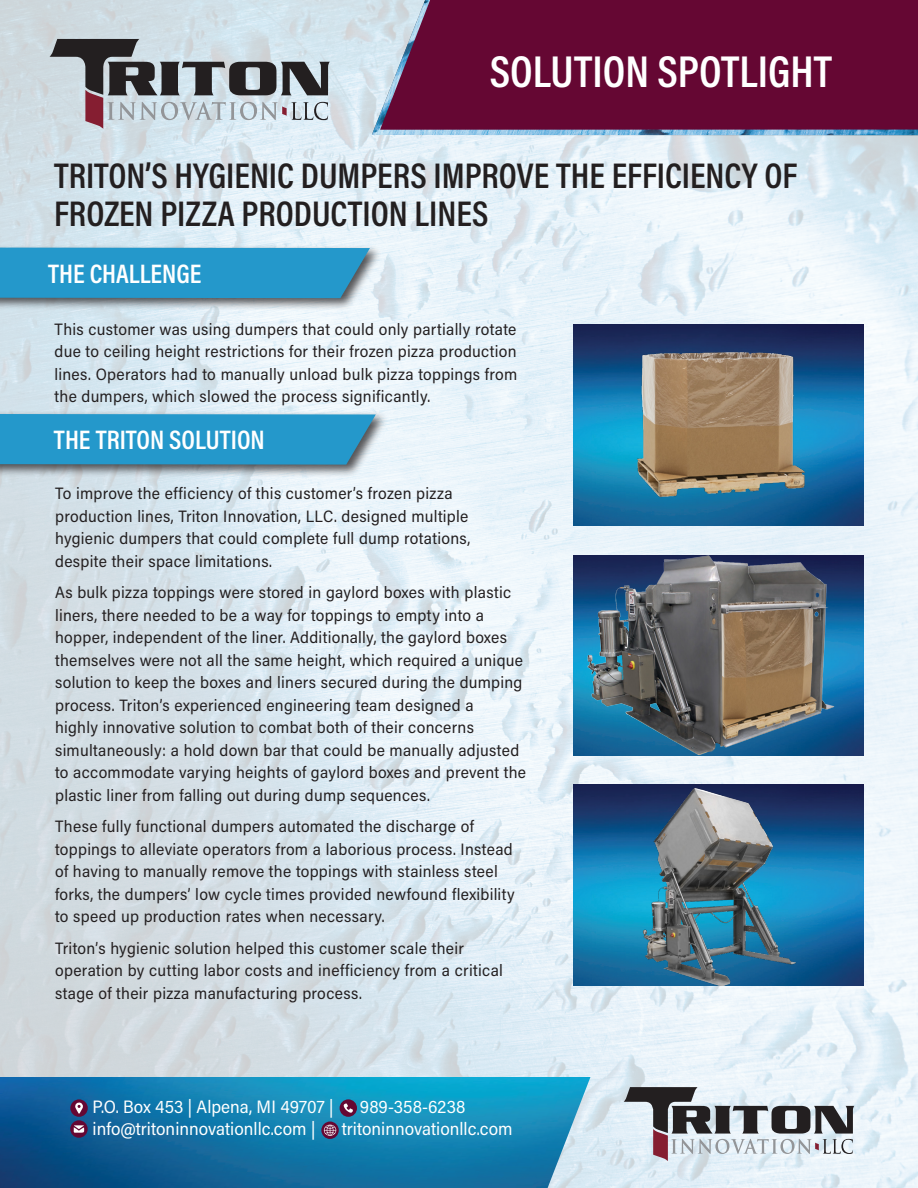
<style>
.page{position:relative;width:918px;height:1188px;background:#fff}
.page>*{position:absolute;margin:0;border:0;box-sizing:border-box;transform-origin:0 0}
.t1{font:600 45px "Acumin Pro Cond";color:#fff}
.t2{font:600 36px/37.5px "Acumin Pro Cond";color:#231f20}
.t3{font:600 27px "Acumin Pro Cond";color:#fff}
.t4{font:18px "Acumin Pro Semi Cond";color:#fff}
.t5{font:16.5px/22.5px "Acumin Pro Semi Cond";letter-spacing:.015em;color:#231f20}
</style>
<div class="page">
<img style="left:0;top:0;width:918px;height:1188px">
<img style="left:0;top:1077px;width:590px;height:111px">
<svg style="left:624px;top:1087px;width:230px;height:74px"></svg>
<div style="left:340px;top:1099px;width:17px;height:18px;background:#650733;border-radius:50%"></div>
<svg style="left:343px;top:1103px;width:10px;height:10px"></svg>
<svg style="left:70px;top:1120px;width:18px;height:18px"></svg>
<svg style="left:74px;top:1125px;width:10px;height:8px"></svg>
<svg style="left:70px;top:1099px;width:18px;height:18px"></svg>
<svg style="left:75px;top:1102px;width:8px;height:12px"></svg>
<svg style="left:321px;top:1122px;width:18px;height:17px"></svg>
<svg style="left:324px;top:1125px;width:12px;height:11px"></svg>
<svg style="left:50px;top:39px;width:280px;height:90px"></svg>
<img style="left:372px;top:0;width:546px;height:135px">
<div style="left:380px;top:0;width:538px;height:132px;background:#650733"></div>
<div style="left:0;top:411px;width:388px;height:66px;background:#231f20;opacity:.75"></div>
<svg style="left:0;top:414px;width:381px;height:51px"></svg>
<div style="left:0;top:244px;width:382px;height:67px;background:#231f20;opacity:.75"></div>
<div style="left:0;top:248px;width:375px;height:50px;background:#2498cb"></div>
<img style="left:573px;top:325px;width:291px;height:201px">
<img style="left:631px;top:331px;width:180px;height:181px">
<img style="left:573px;top:785px;width:291px;height:200px">
<img style="left:609px;top:784px;width:205px;height:201px">
<img style="left:843px;top:555px;width:21px;height:201px">
<img style="left:574px;top:554px;width:269px;height:202px">
<p class="t1" style="left:490px;top:42px;width:344px">SOLUTION SPOTLIGHT</p>
<p class="t2" style="left:54px;top:156px;width:745px">TRITON’S HYGIENIC DUMPERS IMPROVE THE EFFICIENCY OF<br>FROZEN PIZZA PRODUCTION LINES</p>
<p class="t3" style="left:48px;top:256px;width:155px">THE CHALLENGE</p>
<p class="t5" style="left:55px;top:317px;width:464px;text-align:justify">This customer was using dumpers that could only partially rotate due to ceiling height restrictions for their frozen pizza production lines. Operators had to manually unload bulk pizza toppings from the dumpers, which slowed the process significantly.</p>
<p class="t3" style="left:54px;top:422px;width:212px">THE TRITON SOLUTION</p>
<p class="t5" style="left:55px;top:482px;width:417px">To improve the efficiency of this customer’s frozen pizza production lines, Triton Innovation, LLC. designed multiple hygienic dumpers that could complete full dump rotations, despite their space limitations.</p>
<p class="t5" style="left:55px;top:581px;width:473px">As bulk pizza toppings were stored in gaylord boxes with plastic liners, there needed to be a way for toppings to empty into a hopper, independent of the liner. Additionally, the gaylord boxes themselves were not all the same height, which required a unique solution to keep the boxes and liners secured during the dumping process. Triton’s experienced engineering team designed a<br>highly innovative solution to combat both of their concerns simultaneously: a hold down bar that could be manually adjusted to accommodate varying heights of gaylord boxes and prevent the plastic liner from falling out during dump sequences.</p>
<p class="t5" style="left:55px;top:815px;width:461px">These fully functional dumpers automated the discharge of toppings to alleviate operators from a laborious process. Instead of having to manually remove the toppings with stainless steel forks, the dumpers’ low cycle times provided newfound flexibility to speed up production rates when necessary.</p>
<p class="t5" style="left:55px;top:936px;width:449px">Triton’s hygienic solution helped this customer scale their operation by cutting labor costs and inefficiency from a critical stage of their pizza manufacturing process.</p>
<p class="t4" style="left:93px;top:1094px;width:242px">P.O. Box 453 | Alpena, MI 49707 |</p>
<p class="t4" style="left:360px;top:1094px;width:107px">989-358-6238</p>
<p class="t4" style="left:93px;top:1116px;width:224px">info@tritoninnovationllc.com |</p>
<p class="t4" style="left:342px;top:1116px;width:172px">tritoninnovationllc.com</p>
</div>
